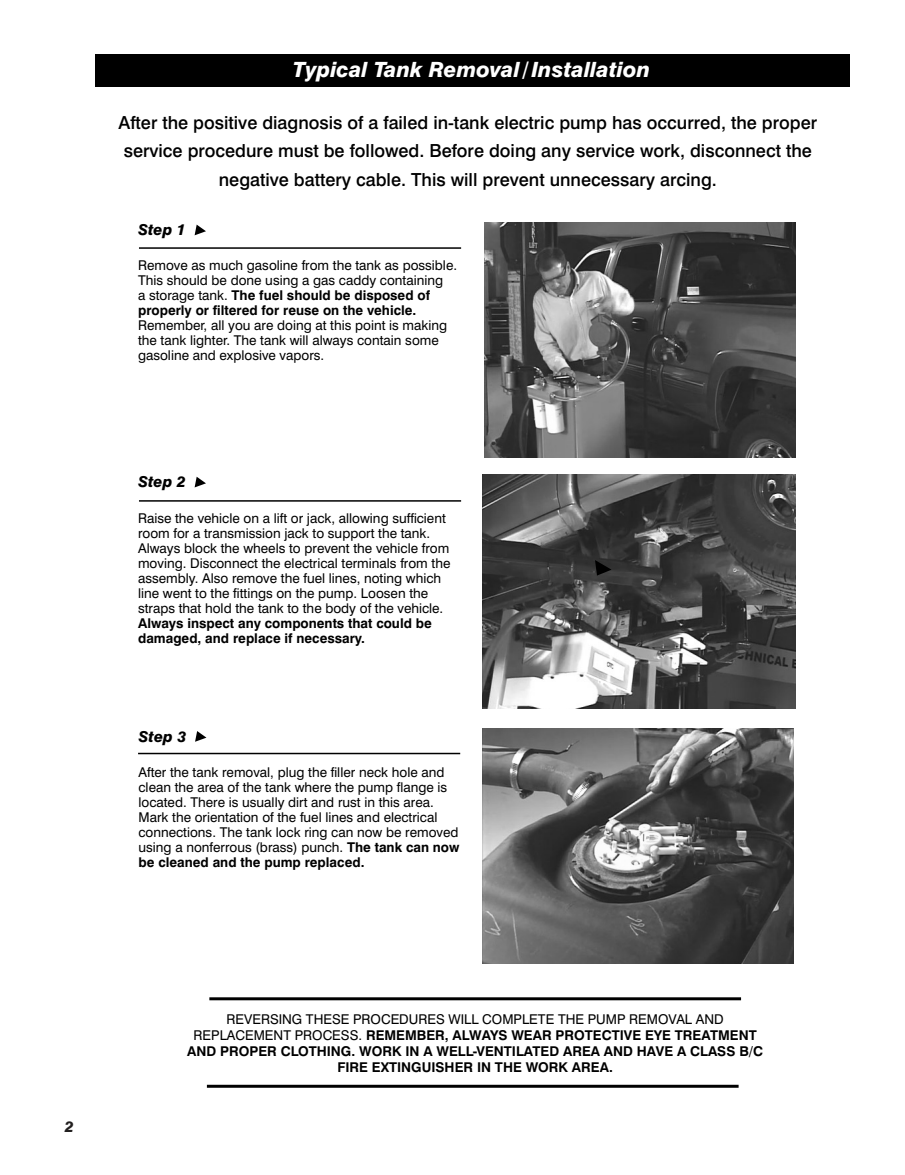
<style>
.page{position:relative;width:905px;height:1175px;background:#fff}
.page>*{position:absolute;margin:0;border:0;box-sizing:border-box;transform-origin:0 0}
.t1{font:italic 800 21px "Swiss 721 BT";color:#fff}
.t2{font:500 18px/28.5px "Swiss 721 BT";color:#000;text-align:center}
.t3{font:italic 800 15px "Swiss 721 BT";color:#000}
.t4{font:italic 800 15px "Swiss 721 BT";color:#221f1f}
.t5{font:13.5px/15px "Swiss 721 BT";color:#000}
.t6{font:700 13.5px/15px "Swiss 721 BT";color:#000}
.s1{font-weight:700}
.s2{font-weight:400}
</style>
<div class="page">
<img style="left:483px;top:728px;width:310px;height:235px">
<img style="left:483px;top:474px;width:312px;height:235px">
<img style="left:484px;top:223px;width:311px;height:235px">
<div style="left:94px;top:54px;width:755px;height:32px;background:#000"></div>
<svg style="left:194px;top:225px;width:12px;height:10px"></svg>
<hr style="left:139px;top:247px;width:322px;height:2px;background:#000">
<svg style="left:595px;top:560px;width:16px;height:15px"></svg>
<svg style="left:194px;top:477px;width:12px;height:10px"></svg>
<hr style="left:139px;top:500px;width:322px;height:1px;background:#000">
<svg style="left:195px;top:731px;width:12px;height:10px"></svg>
<hr style="left:138px;top:752px;width:322px;height:2px;background:#000">
<hr style="left:209px;top:997px;width:532px;height:3px;background:#000">
<hr style="left:207px;top:1084px;width:531px;height:3px;background:#000">
<h1 class="t1" style="left:293px;top:57px;width:358px">Typical Tank Removal/Installation</h1>
<h2 class="t2" style="left:118px;top:108px;width:700px">After the positive diagnosis of a failed in-tank electric pump has occurred, the proper service procedure must be followed. Before doing any service work, disconnect the negative battery cable. This will prevent unnecessary arcing.</h2>
<p class="t3" style="left:138px;top:221px;width:49px">Step 1</p>
<p class="t5" style="left:138px;top:258px;width:320px">Remove as much gasoline from the tank as possible.<br>This should be done using a gas caddy containing<br>a storage tank. <span class="s1">The fuel should be disposed of properly or filtered for reuse on the vehicle.</span></p>
<p class="t5" style="left:138px;top:318px;width:311px">Remember, all you are doing at this point is making the tank lighter. The tank will always contain some gasoline and explosive vapors.</p>
<p class="t3" style="left:138px;top:473px;width:49px">Step 2</p>
<p class="t5" style="left:138px;top:510px;width:314px">Raise the vehicle on a lift or jack, allowing sufficient room for a transmission jack to support the tank.<br>Always block the wheels to prevent the vehicle from moving. Disconnect the electrical terminals from the assembly. Also remove the fuel lines, noting which line went to the fittings on the pump. Loosen the straps that hold the tank to the body of the vehicle.</p>
<p class="t6" style="left:138px;top:615px;width:295px">Always inspect any components that could be damaged, and replace if necessary.</p>
<p class="t3" style="left:138px;top:727px;width:49px">Step 3</p>
<p class="t5" style="left:138px;top:764px;width:322px">After the tank removal, plug the filler neck hole and clean the area of the tank where the pump flange is located. There is usually dirt and rust in this area.<br>Mark the orientation of the fuel lines and electrical connections. The tank lock ring can now be removed using a nonferrous (brass) punch. <span class="s1">The tank can now be cleaned and the pump replaced.</span></p>
<p class="t4" style="left:65px;top:1117px;width:10px">2</p>
<p class="t5" style="left:226px;top:1011px;width:19px">Reversing</p>
<p class="t5" style="left:306px;top:1011px;width:10px">these</p>
<p class="t5" style="left:353px;top:1011px;width:10px">procedures</p>
<p class="t5" style="left:448px;top:1011px;width:9px">will</p>
<p class="t5" style="left:482px;top:1011px;width:10px">complete</p>
<p class="t5" style="left:558px;top:1011px;width:10px">the</p>
<p class="t5" style="left:587px;top:1011px;width:11px">pump</p>
<p class="t5" style="left:629px;top:1011px;width:10px">removal</p>
<p class="t5" style="left:696px;top:1011px;width:11px">and</p>
<p class="t5" style="left:193px;top:1027px;width:10px">replacement</p>
<p class="t5" style="left:295px;top:1027px;width:10px">process</p>
<p class="t6" style="left:358px;top:1027px;width:396px"><span class="s2">.</span> Remember , always wear protective eye tr eatment</p>
<p class="t6" style="left:187px;top:1043px;width:576px">AND proper clothing. wor k in a well-ventilated ar ea and have a CLASS B/C</p>
<p class="t6" style="left:337px;top:1059px;width:277px">fire extinguisher in the work area.</p>
</div>
